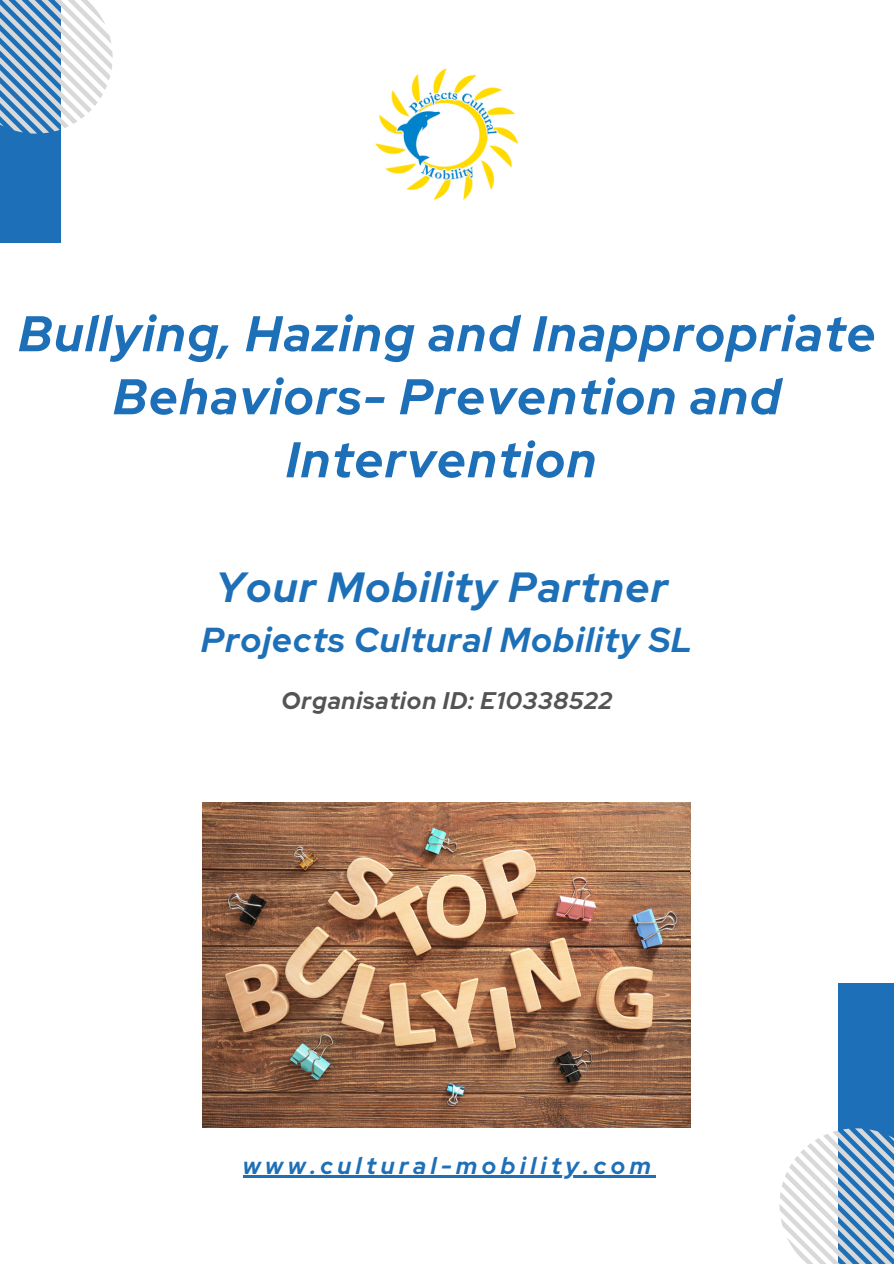
<style>
.page{position:relative;width:894px;height:1264px;background:#fff}
.page>*{position:absolute;margin:0;border:0;box-sizing:border-box;transform-origin:0 0}
.t1{font:italic 700 50.1px/63px "Red Hat Display";letter-spacing:.035em;color:#1d70b7;text-align:center}
.t2{font:italic 700 42px "Red Hat Display";letter-spacing:.035em;color:#1d70b7}
.t3{font:italic 700 34.5px "Red Hat Display";letter-spacing:.035em;color:#1d70b7}
.t4{font:italic 700 24px "Red Hat Display";letter-spacing:.035em;color:#545454}
.t5{font:italic 700 23.7px "Red Hat Display";letter-spacing:.195em;color:#1d70b7}
</style>
<div class="page">
<hr style="left:243px;top:1175px;width:412px;height:2px;background:#1d70b7">
<img style="left:202px;top:802px;width:488px;height:325px">
<div style="left:0;top:0;width:61px;height:242px;background:#1d70b7"></div>
<div style="left:837px;top:983px;width:56px;height:280px;background:#1d70b7"></div>
<svg style="left:779px;top:1128px;width:114px;height:135px"></svg>
<svg style="left:0;top:0;width:113px;height:134px"></svg>
<img style="left:375px;top:68px;width:143px;height:131px">
<p class="t1" style="left:18px;top:302px;width:858px">Bullying, Hazing and Inappropriate<br>Behaviors- Prevention and<br>Intervention</p>
<p class="t2" style="left:216px;top:559px;width:453px">Your Mobility Partner</p>
<p class="t3" style="left:201px;top:616px;width:492px">Projects Cultural Mobility SL</p>
<p class="t4" style="left:281px;top:684px;width:332px">Organisation ID: E10338522</p>
<p class="t5" style="left:243px;top:1149px;width:409px">www.cultural-mobility.com</p>
</div>
